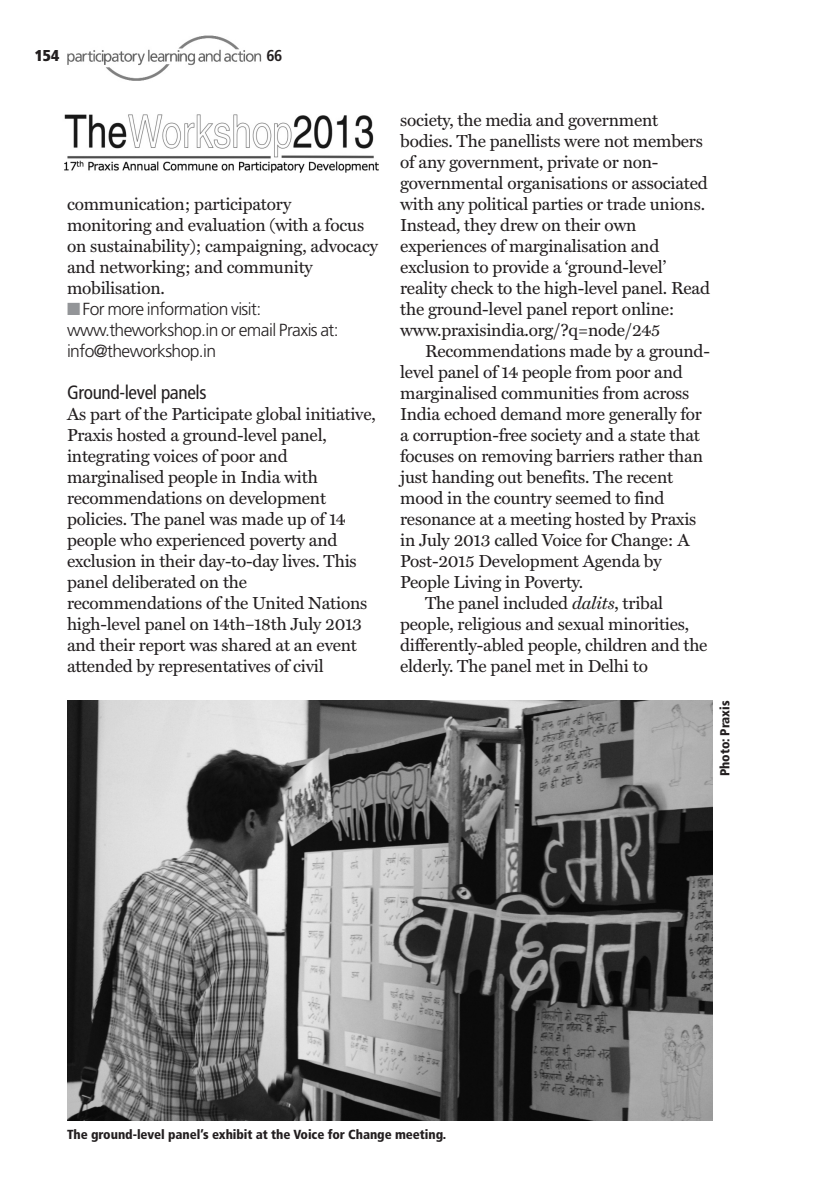
<style>
.page{position:relative;width:829px;height:1191px;background:#fff}
.page>*{position:absolute;margin:0;border:0;box-sizing:border-box;transform-origin:0 0}
.t1{font:condensed 19.25px "Frutiger LT Std";letter-spacing:-.02em;color:#231f20}
.t2{font:17.5px/21px "Miller Text";letter-spacing:-.01em;color:#231f20}
.t3{font:300 17.5px/21px "Frutiger";letter-spacing:-.035em;color:#231f20}
.t4{font:900 condensed 15.75px "Frutiger";color:#231f20}
.t5{font:700 condensed 15.75px "Frutiger";color:#231f20}
.t6{font:900 condensed 13.12px "Frutiger";letter-spacing:-.005em;color:#231f20}
.s1{color:#939598}
.s2{font-style:italic}
</style>
<div class="page">
<img style="left:67px;top:35px;width:195px;height:46px">
<img style="left:64px;top:114px;width:315px;height:59px">
<img style="left:67px;top:700px;width:645px;height:420px">
<p class="t4" style="left:35px;top:50px;width:26px">154</p>
<p class="t5" style="left:266px;top:50px;width:17px">66</p>
<p class="t2" style="left:67px;top:193px;width:312px">communication; participatory monitoring and evaluation (with a focus on sustainability); campaigning, advocacy and networking; and community mobilisation.</p>
<p class="t3" style="left:67px;top:300px;width:273px"><span class="s1">■</span> For more information visit: www.theworkshop.in or email Praxis at: info@theworkshop.in</p>
<p class="t1" style="left:67px;top:385px;width:141px">Ground-level panels</p>
<p class="t2" style="left:67px;top:403px;width:310px">As part of the Participate global initiative, Praxis hosted a ground-level panel, integrating voices of poor and marginalised people in India with recommendations on development policies. The panel was made up of 14 people who experienced poverty and exclusion in their day-to-day lives. This panel deliberated on the recommendations of the United Nations high-level panel on 14th–18th July 2013 and their report was shared at an event attended by representatives of civil</p>
<p class="t2" style="left:400px;top:109px;width:311px">society, the media and government bodies. The panellists were not members of any government, private or non&shy;governmental organisations or associated with any political parties or trade unions.<br>Instead, they drew on their own experiences of marginalisation and exclusion to provide a ‘ground-level’ reality check to the high-level panel. Read the ground-level panel report online: www.praxisindia.org/?q=node/245</p>
<p class="t2" style="left:425px;top:340px;width:286px">Recommendations made by a ground-</p>
<p class="t2" style="left:400px;top:361px;width:284px">level panel of 14 people from poor and</p>
<p class="t2" style="left:400px;top:382px;width:290px">marginalised communities from across</p>
<p class="t2" style="left:400px;top:403px;width:303px">India echoed demand more generally for</p>
<p class="t2" style="left:400px;top:424px;width:301px">a corruption-free society and a state that</p>
<p class="t2" style="left:400px;top:445px;width:304px">focuses on removing barriers rather than</p>
<p class="t2" style="left:400px;top:466px;width:274px">just handing out benefits. The recent</p>
<p class="t2" style="left:400px;top:487px;width:266px">mood in the country seemed to find</p>
<p class="t2" style="left:400px;top:508px;width:298px">resonance at a meeting hosted by Praxis</p>
<p class="t2" style="left:400px;top:529px;width:291px">in July 2013 called Voice for Change: A</p>
<p class="t2" style="left:400px;top:550px;width:263px">Post-2015 Development Agenda by</p>
<p class="t2" style="left:400px;top:571px;width:184px">People Living in Poverty.</p>
<p class="t2" style="left:425px;top:592px;width:240px">The panel included <span class="s2">dalits</span>, tribal</p>
<p class="t2" style="left:400px;top:613px;width:290px">people, religious and sexual minorities,</p>
<p class="t2" style="left:400px;top:634px;width:309px">differently-abled people, children and the</p>
<p class="t2" style="left:400px;top:655px;width:249px">elderly. The panel met in Delhi to</p>
<p class="t6" style="left:719px;top:776px;width:77px;rotate:-90deg">Photo: Praxis</p>
<p class="t6" style="left:67px;top:1129px;width:380px">The ground-level panel’s exhibit at the Voice for Change meeting.</p>
</div>
